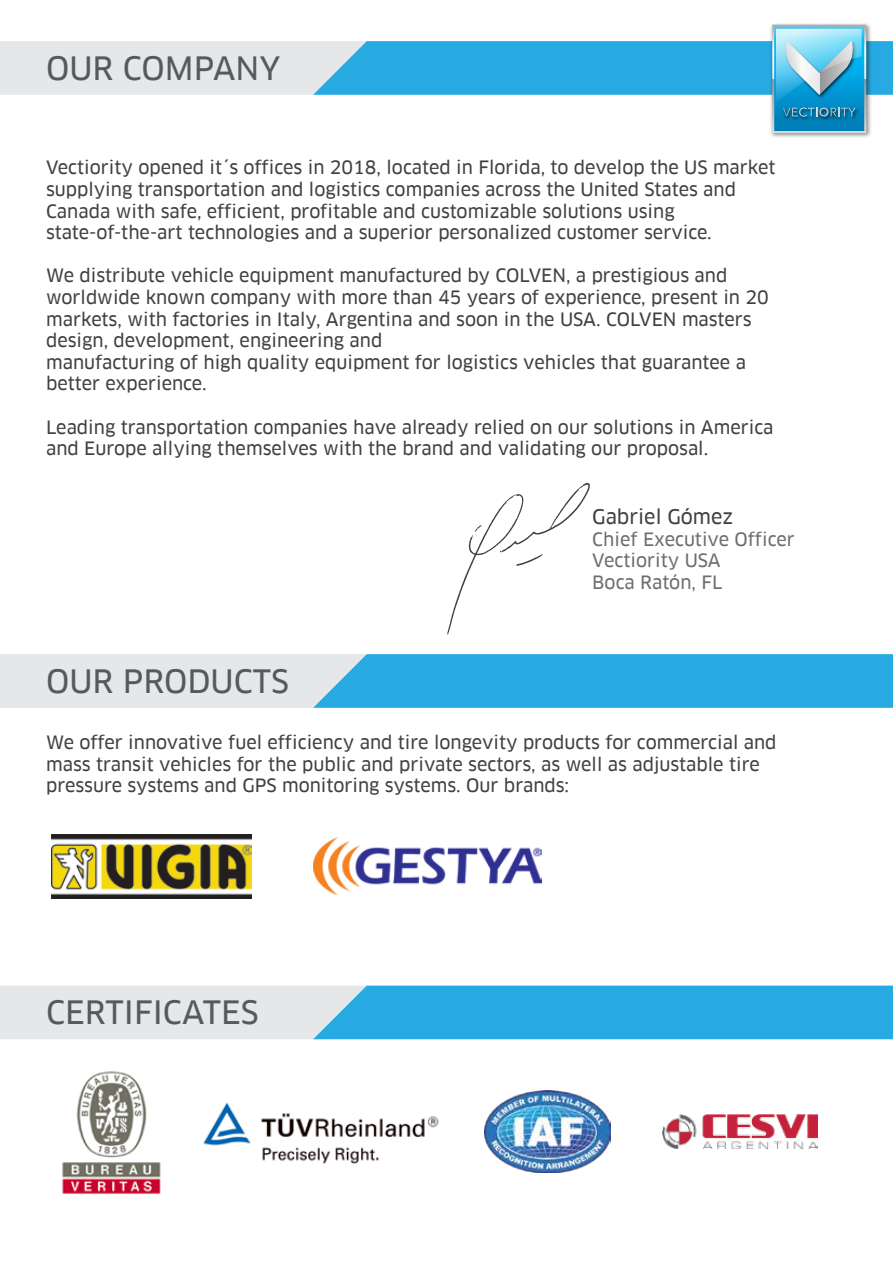
<style>
.page{position:relative;width:893px;height:1263px;background:#fff}
.page>*{position:absolute;margin:0;border:0;box-sizing:border-box;transform-origin:0 0}
.t1{font:31.5px "Clan Offc Pro News";color:#58595b}
.t2{font:19.65px "Clan Offc Pro News";color:#414042}
.t3{font:18px/21.6px "Clan Offc Pro News";color:#414042}
.t4{font:18px/21.6px "Clan Offc Pro News";color:#6d6e71}
</style>
<div class="page">
<img style="left:771px;top:23px;width:100px;height:114px">
<svg style="left:0;top:25px;width:893px;height:108px"></svg>
<svg style="left:447px;top:482px;width:143px;height:152px"></svg>
<svg style="left:0;top:654px;width:893px;height:54px;background:#70c1e3"></svg>
<img style="left:313px;top:837px;width:229px;height:58px">
<img style="left:51px;top:834px;width:200px;height:64px">
<svg style="left:0;top:985px;width:893px;height:54px;background:#71c1e3"></svg>
<img style="left:662px;top:1114px;width:156px;height:35px">
<img style="left:484px;top:1090px;width:127px;height:82px">
<img style="left:62px;top:1071px;width:99px;height:123px">
<img style="left:203px;top:1102px;width:236px;height:62px">
<h1 class="t1" style="left:46px;top:50px;width:236px">OUR COMPANY</h1>
<p class="t3" style="left:46px;top:157px;width:731px">Vectiority opened it´s offices in 2018, located in Florida, to develop the US market supplying transportation and logistics companies across the United States and Canada with safe, efficient, profitable and customizable solutions using state-of-the-art technologies and a superior personalized customer service.</p>
<p class="t3" style="left:46px;top:265px;width:724px">We distribute vehicle equipment manufactured by COLVEN, a prestigious and worldwide known company with more than 45 years of experience, present in 20 markets, with factories in Italy, Argentina and soon in the USA. COLVEN masters design, development, engineering and<br>manufacturing of high quality equipment for logistics vehicles that guarantee a better experience.</p>
<p class="t3" style="left:46px;top:416px;width:729px">Leading transportation companies have already relied on our solutions in America and Europe allying themselves with the brand and validating our proposal.</p>
<h1 class="t1" style="left:46px;top:663px;width:244px">OUR PRODUCTS</h1>
<p class="t2" style="left:592px;top:506px;width:142px">Gabriel Gómez</p>
<p class="t4" style="left:592px;top:528px;width:204px">Chief Executive Officer<br>Vectiority USA<br>Boca Ratón, FL</p>
<p class="t3" style="left:46px;top:732px;width:732px">We offer innovative fuel efficiency and tire longevity products for commercial and mass transit vehicles for the public and private sectors, as well as adjustable tire pressure systems and GPS monitoring systems. Our brands:</p>
<h1 class="t1" style="left:46px;top:994px;width:214px">CERTIFICATES</h1>
</div>
